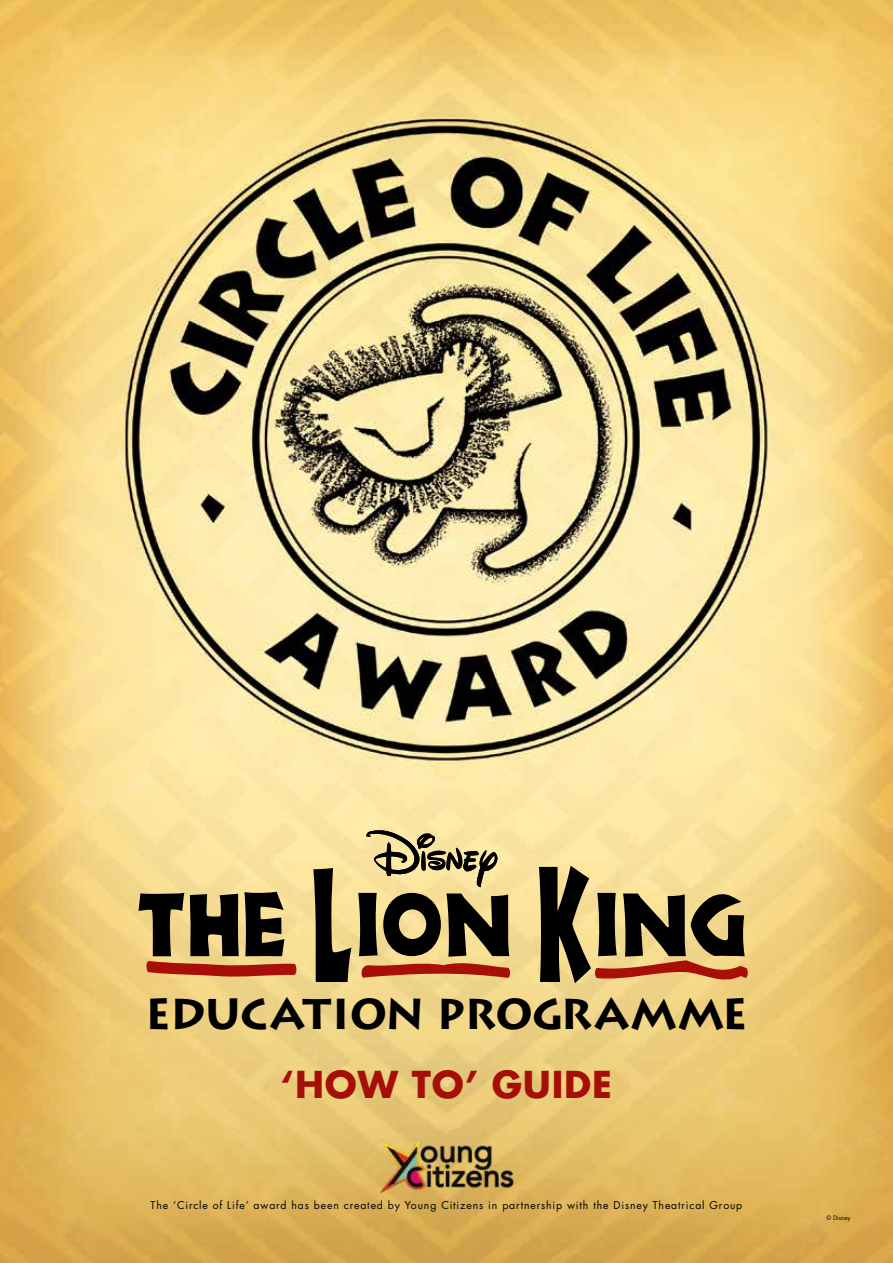
<style>
.page{position:relative;width:893px;height:1263px;background:#fff}
.page>*{position:absolute;margin:0;border:0;box-sizing:border-box;transform-origin:0 0}
.t1{font:700 42.9px "Lithos";letter-spacing:-.02em;color:#000}
.t2{font:700 36.15px "Futura";letter-spacing:.02em;color:#a50f07}
.t3{font:10.5px "Futura";letter-spacing:.08em;color:#000}
.t4{font:10.5px "Futura";color:#000}
.t5{font:6px "Futura";color:#000}
</style>
<div class="page">
<img style="left:0;top:0;width:893px;height:1263px">
<svg style="left:313px;top:868px;width:38px;height:114px;background:#6d6343"></svg>
<svg style="left:358px;top:893px;width:152px;height:85px;background:#795d3e"></svg>
<svg style="left:539px;top:866px;width:209px;height:119px;background:#907950"></svg>
<svg style="left:139px;top:892px;width:157px;height:86px;background:#826341"></svg>
<svg style="left:366px;top:830px;width:132px;height:57px;background:#b9aa77"></svg>
<img style="left:367px;top:1125px;width:159px;height:84px">
<h1 class="t1" style="left:145px;top:989px;width:604px">EDUCATION PROGRAMME</h1>
<h2 class="t2" style="left:281px;top:1060px;width:332px">‘HOW TO’ GUIDE</h2>
<p class="t3" style="left:151px;top:1198px;width:593px">The ‘Circle of Life’ award has been created by Young Citizens in partnership with the Disney Theatrical Group</p>
<p class="t4" style="left:836px;top:1209px;width:8px">1</p>
<p class="t5" style="left:826px;top:1214px;width:25px">© Disney</p>
</div>
